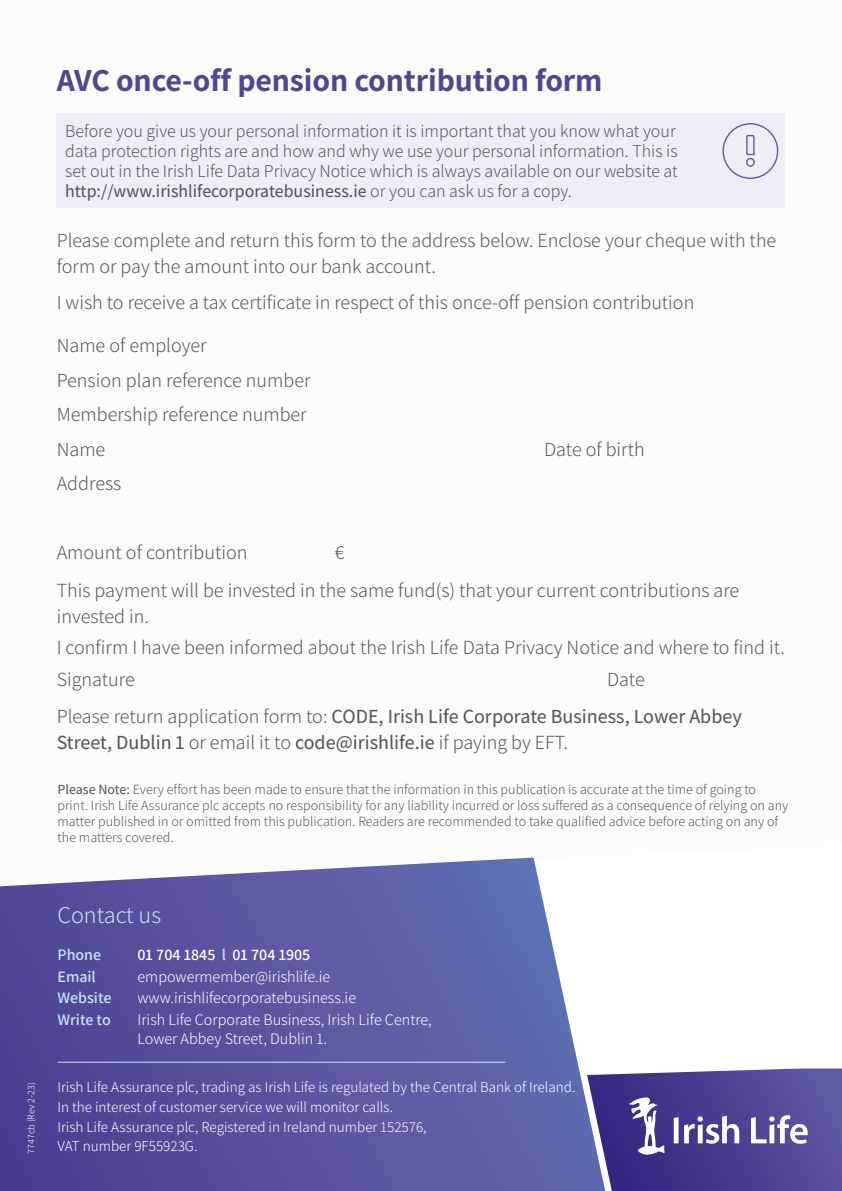
<style>
.page{position:relative;width:842px;height:1191px;background:#fff}
.page>*{position:absolute;margin:0;border:0;box-sizing:border-box;transform-origin:0 0}
.t1{font:700 32px "Assistant";letter-spacing:-.005em;color:#544593}
.t2{font:300 24px "Assistant";color:#c3e6f5}
.t3{font:300 20px/34.4px "Assistant";color:#575756}
.t4{font:500 20px/37.4px "Assistant";color:#575756}
.t5{font:300 18px/20px "Assistant";color:#575756;text-align:justify}
.t6{font:300 16px/19.6px "Assistant";color:#fff}
.t7{font:600 16px "Assistant";color:#c3e6f5}
.t8{font:600 16px "Assistant";color:#fff}
.t9{font:300 15px/19.6px "Assistant";color:#fff}
.t10{font:300 14px/16px "Assistant";color:#575756}
.t11{font:300 10px "Assistant";color:#fff}
.s1{font-weight:500}
.s2{font-weight:300}
.s3{color:#c3e6f5}
</style>
<div class="page">
<div style="left:0;top:0;width:842px;height:890px;background:#fcfcfb"></div>
<svg style="left:605px;top:1068px;width:237px;height:123px;background:#5a539c"></svg>
<svg style="left:0;top:857px;width:605px;height:334px;background:#6766a9"></svg>
<hr style="left:58px;top:1061px;width:447px;height:1px;background:#c3e6f5">
<div style="left:57px;top:113px;width:728px;height:94px;background:#efeef8"></div>
<svg style="left:722px;top:123px;width:57px;height:56px"></svg>
<h1 class="t1" style="left:57px;top:58px;width:547px">AVC once-off pension contribution form</h1>
<p class="t5" style="left:65px;top:120px;width:614px">Before you give us your personal information it is important that you know what your data protection rights are and how and why we use your personal information. This is set out in the Irish Life Data Privacy Notice which is always available on our website at <span class="s1">http://www.irishlifecorporatebusiness.ie</span> or you can ask us for a copy.</p>
<p class="t3" style="left:57px;top:226px;width:721px;line-height:26px">Please complete and return this form to the address below. Enclose your cheque with the form or pay the amount into our bank account.</p>
<p class="t3" style="left:57px;top:280px;width:639px;line-height:43px">I wish to receive a tax certificate in respect of this once-off pension contribution<br>Name of employer</p>
<p class="t3" style="left:57px;top:362px;width:255px">Pension plan reference number<br>Membership reference number<br>Name</p>
<p class="t3" style="left:544px;top:431px;width:102px">Date of birth</p>
<p class="t3" style="left:57px;top:465px;width:66px">Address</p>
<p class="t3" style="left:57px;top:534px;width:192px">Amount of contribution</p>
<p class="t3" style="left:57px;top:533px;width:684px;line-height:37.4px;text-indent:278px">€<br>This payment will be invested in the same fund(s) that your current contributions are</p>
<p class="t3" style="left:57px;top:599px;width:730px;line-height:31.6px">invested in.<br>I confirm I have been informed about the Irish Life Data Privacy Notice and where to find it.<br>Signature</p>
<p class="t4" style="left:57px;top:659px;width:687px;text-indent:550px"><span class="s2">Date<br>Please return application form to:</span> CODE, Irish Life Corporate Business, Lower Abbey</p>
<p class="t4" style="left:57px;top:723px;width:513px">Street, Dublin 1 <span class="s2">or email it to</span> code@irishlife.ie <span class="s2">if paying by EFT.</span></p>
<p class="t10" style="left:57px;top:780px;width:732px"><span class="s1">Please Note:</span> Every effort has been made to ensure that the information in this publication is accurate at the time of going to print. Irish Life Assurance plc accepts no responsibility for any liability incurred or loss suffered as a consequence of relying on any matter published in or omitted from this publication. Readers are recommended to take qualified advice before acting on any of the matters covered.</p>
<p class="t11" style="left:24px;top:1153px;width:73px;rotate:-90deg">7747cb (Rev 2-23)</p>
<p class="t2" style="left:57px;top:899px;width:105px">Contact us</p>
<p class="t7" style="left:57px;top:943px;width:45px">Phone</p>
<p class="t8" style="left:138px;top:943px;width:174px">01 704 1845 <span class="s3">l</span> 01 704 1905</p>
<p class="t7" style="left:57px;top:965px;width:40px">Email</p>
<p class="t6" style="left:138px;top:965px;width:194px">empowermember@irishlife.ie</p>
<p class="t7" style="left:57px;top:986px;width:55px">Website</p>
<p class="t6" style="left:138px;top:987px;width:220px">www.irishlifecorporatebusiness.ie</p>
<p class="t7" style="left:57px;top:1008px;width:55px">Write to</p>
<p class="t6" style="left:138px;top:1008px;width:296px">Irish Life Corporate Business, Irish Life Centre,<br>Lower Abbey Street, Dublin 1.</p>
<p class="t9" style="left:57px;top:1076px;width:519px">Irish Life Assurance plc, trading as Irish Life is regulated by the Central Bank of Ireland.<br>In the interest of customer service we will monitor calls.<br>Irish Life Assurance plc, Registered in Ireland number 152576,<br>VAT number 9F55923G.</p>
</div>
